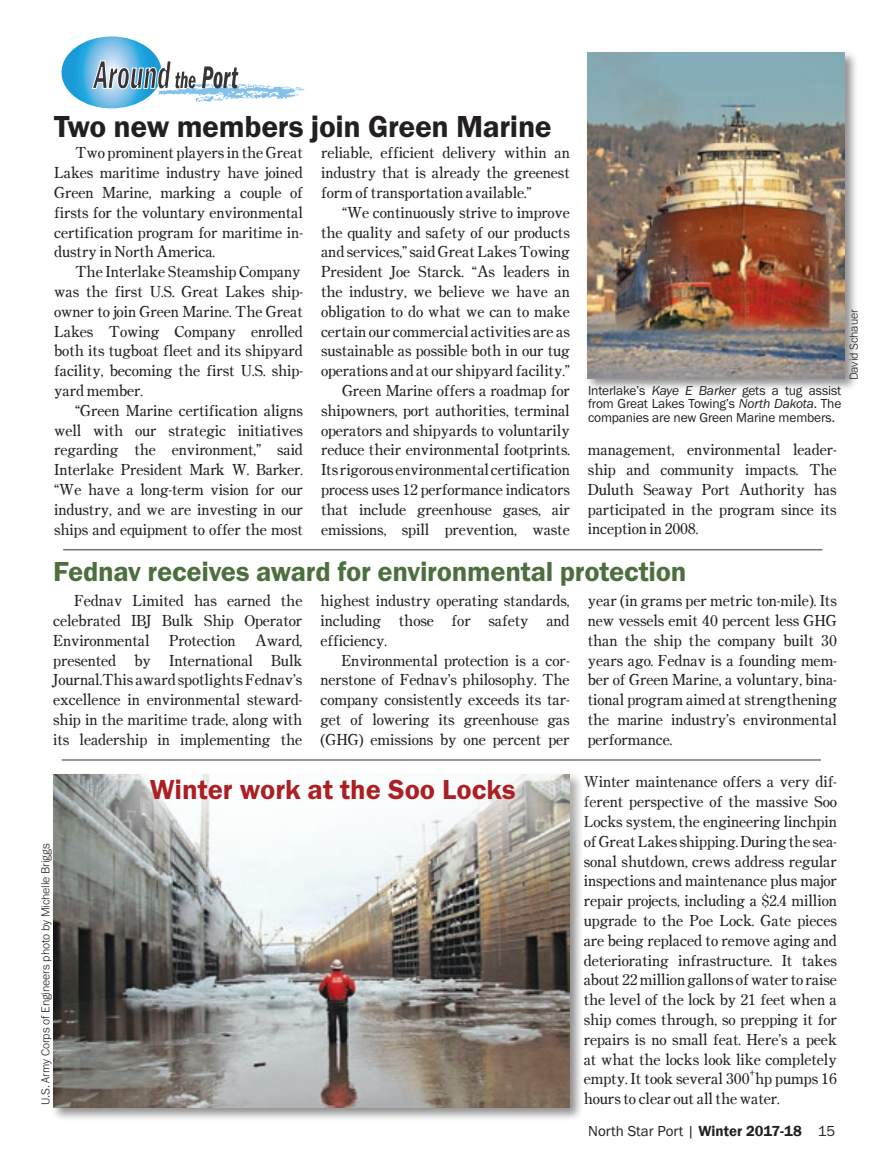
<style>
.page{position:relative;width:891px;height:1161px;background:#fff}
.page>*{position:absolute;margin:0;border:0;box-sizing:border-box;transform-origin:0 0}
.body{font:31.5px "Franklin Gothic URW Dem";letter-spacing:-.01em;color:#231f20}
.body-2{font:28.5px "Franklin Gothic URW Dem";letter-spacing:-.01em;color:#4d6f3e}
.body-3{font:28.5px "Franklin Gothic URW Dem";color:#ac1f22}
.body-4{font:15.3px/19.8px "Century Oldstyle ICG";letter-spacing:-.01em;color:#231f20;text-align:justify}
.bylines{font:15.3px/19.8px "Century Oldstyle ICG";letter-spacing:-.01em;color:#231f20;text-align:justify}
.t1{font:15px "Franklin Gothic URW Boo";color:#231f20}
.bylines-2{font:13.95px "Century Oldstyle ICG";color:#231f20}
.bylines-3{font:13.5px/13.5px "Franklin Gothic URW Boo";letter-spacing:-.01em;color:#231f20;text-align:justify}
.bylines-4{font:300 12px "Franklin Gothic URW";letter-spacing:-.01em;color:#231f20}
.s1{font-family:"Franklin Gothic URW Boo Ita"}
.s2{font-family:"Franklin Gothic";font-weight:600}
</style>
<div class="page">
<div style="left:584px;top:49px;width:274px;height:342px;background:#231f20;opacity:.5"></div>
<img style="left:587px;top:52px;width:258px;height:326px">
<div style="left:50px;top:772px;width:533px;height:349px;background:#231f20;opacity:.5"></div>
<img style="left:53px;top:775px;width:517px;height:333px">
<svg style="left:62px;top:36px;width:243px;height:72px"></svg>
<svg style="left:62px;top:772px;width:521px;height:116px"></svg>
<hr style="left:63px;top:549px;width:759px;height:1px;background:#6d7a69">
<hr style="left:62px;top:759px;width:759px;height:2px;background:#6d7a69">
<p class="body" style="left:54px;top:107px;width:499px">Two new members join Green Marine</p>
<p class="body-4" style="left:54px;top:143px;width:250px;text-indent:21px">Two prominent players in the Great Lakes maritime industry have joined Green Marine, marking a couple of firsts for the voluntary environmental certification program for maritime in&shy;dustry in North America.</p>
<p class="body-4" style="left:75px;top:261px;width:227px">The Interlake Steamship Company</p>
<p class="body-4" style="left:54px;top:281px;width:250px">was the first U.S. Great Lakes ship&shy;owner to join Green Marine. The Great Lakes Towing Company enrolled both its tugboat fleet and its shipyard</p>
<p class="body-4" style="left:54px;top:360px;width:250px">facility, becoming the first U.S. ship&shy;yard member.</p>
<p class="body-4" style="left:54px;top:400px;width:250px;text-align:right">“Green Marine certification aligns well with our strategic initiatives</p>
<p class="body-4" style="left:54px;top:440px;width:250px">regarding the environment,” said</p>
<p class="body-4" style="left:54px;top:459px;width:250px">Interlake President Mark W. Barker. “We have a long-term vision for our industry, and we are investing in our ships and equipment to offer the most</p>
<p class="body-4" style="left:321px;top:143px;width:250px">reliable, efficient delivery within an industry that is already the greenest form of transportation available.”</p>
<p class="body-4" style="left:321px;top:202px;width:250px;text-indent:21px">“We continuously strive to improve the quality and safety of our products and services,” said Great Lakes Towing</p>
<p class="body-4" style="left:321px;top:261px;width:250px">President Joe Starck. “As leaders in the industry, we believe we have an</p>
<p class="body-4" style="left:321px;top:301px;width:250px">obligation to do what we can to make certain our commercial activities are as</p>
<p class="body-4" style="left:321px;top:341px;width:250px">sustainable as possible both in our tug operations and at our shipyard facility.”</p>
<p class="body-4" style="left:321px;top:380px;width:250px;text-indent:21px">Green Marine offers a roadmap for shipowners, port authorities, terminal operators and shipyards to voluntarily reduce their environmental footprints.<br>Its rigorous environmental certification process uses 12 performance indicators</p>
<p class="body-4" style="left:321px;top:499px;width:250px">that include greenhouse gases, air emissions, spill prevention, waste</p>
<p class="bylines-3" style="left:588px;top:383px;width:255px">Interlake’s <span class="s1">Kaye E Barker</span> gets a tug assist from Great Lakes Towing’s <span class="s1">North Dakota</span>. The companies are new Green Marine members.</p>
<p class="body-4" style="left:588px;top:439px;width:250px">management, environmental leader-</p>
<p class="body-4" style="left:588px;top:459px;width:250px">ship and community impacts. The</p>
<p class="body-4" style="left:588px;top:479px;width:250px">Duluth Seaway Port Authority has</p>
<p class="body-4" style="left:588px;top:499px;width:250px">participated in the program since its</p>
<p class="body-4" style="left:588px;top:519px;width:112px">inception in 2008.</p>
<p class="bylines-4" style="left:846px;top:380px;width:72px;rotate:-90deg">David Schauer</p>
<p class="body-2" style="left:53px;top:554px;width:635px">Fednav receives award for environmental protection</p>
<p class="body-4" style="left:74px;top:590px;width:230px">Fednav Limited has earned the</p>
<p class="body-4" style="left:53px;top:610px;width:251px">celebrated IBJ Bulk Ship Operator</p>
<p class="body-4" style="left:53px;top:630px;width:98px">Environmental</p>
<p class="body-4" style="left:169px;top:630px;width:68px">Protection</p>
<p class="body-4" style="left:255px;top:630px;width:49px">Award,</p>
<p class="body-4" style="left:53px;top:650px;width:251px">presented by International Bulk</p>
<p class="body-4" style="left:53px;top:670px;width:251px">Journal.This award spotlights Fednav’s</p>
<p class="body-4" style="left:53px;top:689px;width:251px">excellence in environmental steward&shy;ship in the maritime trade, along with its leadership in implementing the</p>
<p class="body-4" style="left:320px;top:590px;width:251px">highest industry operating standards,</p>
<p class="body-4" style="left:320px;top:610px;width:251px">including those for safety and</p>
<p class="body-4" style="left:320px;top:630px;width:68px">efficiency.</p>
<p class="body-4" style="left:320px;top:650px;width:251px;text-indent:21px">Environmental protection is a cor&shy;nerstone of Fednav’s philosophy. The company consistently exceeds its tar&shy;get of lowering its greenhouse gas (GHG) emissions by one percent per</p>
<p class="body-4" style="left:588px;top:590px;width:251px">year (in grams per metric ton-mile). Its new vessels emit 40 percent less GHG than the ship the company built 30 years ago. Fednav is a founding mem&shy;ber of Green Marine, a voluntary, bina&shy;tional program aimed at strengthening the marine industry’s environmental performance.</p>
<p class="bylines-4" style="left:38px;top:1105px;width:263px;rotate:-90deg">U.S. Army Corps of Engineers photo by Michelle Briggs</p>
<p class="body-3" style="left:150px;top:772px;width:367px">Winter work at the Soo Locks</p>
<p class="bylines" style="left:584px;top:772px;width:255px">Winter maintenance offers a very dif&shy;ferent perspective of the massive Soo Locks system, the engineering linchpin of Great Lakes shipping. During the sea&shy;sonal shutdown, crews address regular inspections and maintenance plus major repair projects, including a $2.4 million upgrade to the Poe Lock. Gate pieces are being replaced to remove aging and deteriorating infrastructure. It takes about 22 million gallons of water to raise the level of the lock by 21 feet when a ship comes through, so prepping it for repairs is no small feat. Here’s a peek at what the locks look like completely empty. It took several 300 hp pumps 16</p>
<p class="bylines-2" style="left:749px;top:1062px;width:7px">+</p>
<p class="bylines" style="left:584px;top:1088px;width:197px">hours to clear out all the water.</p>
<p class="t1" style="left:588px;top:1122px;width:249px">North Star Port | <span class="s2">Winter 2017-18</span> 15</p>
</div>
